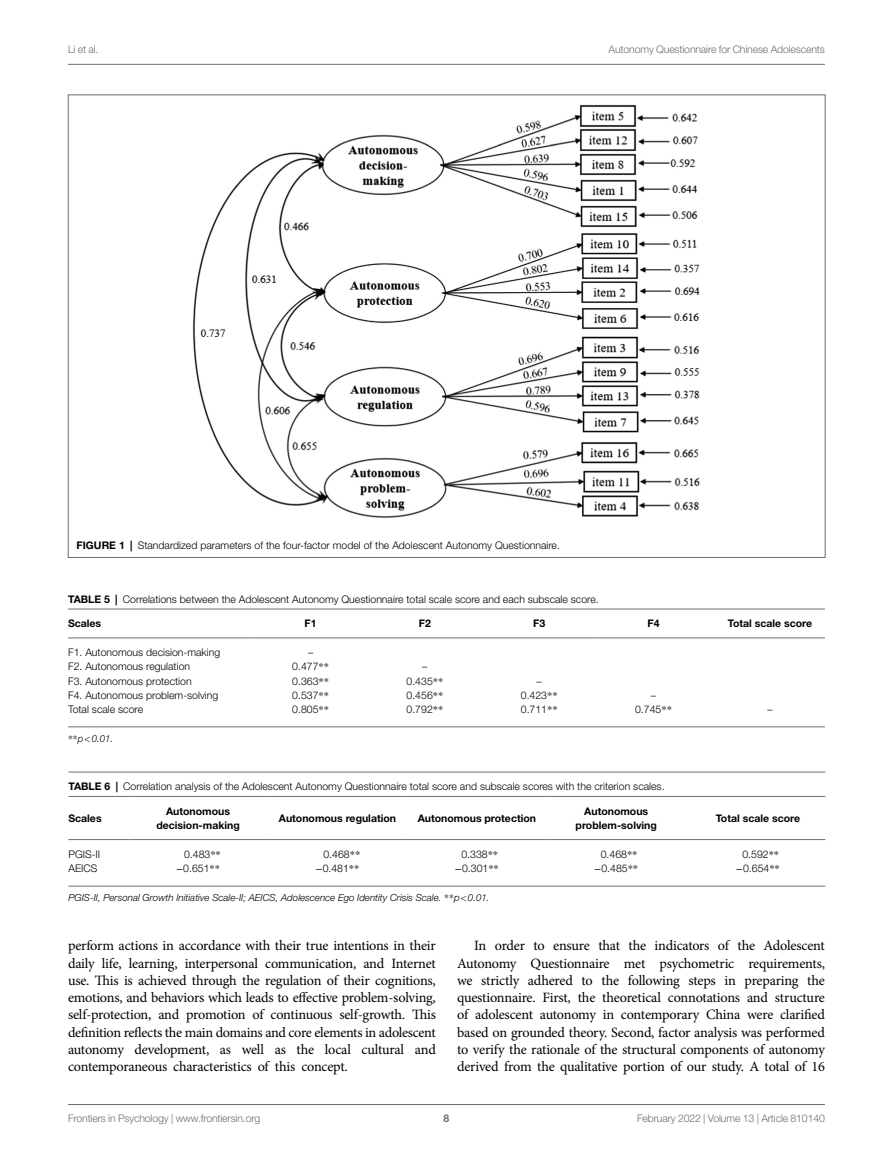
<style>
.page{position:relative;width:893px;height:1170px;background:#fff}
.page>*{position:absolute;margin:0;border:0;box-sizing:border-box;transform-origin:0 0}
.TEXT_FLUSH{font:14.25px/17.2px "Minion Pro";letter-spacing:-.02em;color:#000;text-align:justify}
.TEXT{font:14.25px/17.2px "Minion Pro";letter-spacing:-.015em;color:#000;text-align:justify}
.TB_TX{font:300 10.5px "Helvetica Neue LT Std";color:#000}
.TT_NO_RULE{font:300 10.5px "Helvetica Neue LT Std";color:#000}
.TB_CH{font:700 10.5px/14.2px "Helvetica Neue LT Std";color:#000;text-align:center}
.t1{font:300 10.5px "Helvetica Neue LT Std";letter-spacing:-.015em;color:#6d6e71}
.FIG_LEG{font:300 10.5px "Helvetica Neue LT Std";color:#000}
.t2{font:700 10.5px "Helvetica Neue LT Std";color:#6d6e71}
.TFN{font:italic 300 9.75px "Helvetica Neue LT Std";color:#000}
.s1{font-weight:700}
.s2{font-family:"STIX General";font-weight:400}
.s3{font-family:"STIX General";font-weight:400;font-style:normal}
</style>
<div class="page">
<hr style="left:68px;top:64px;width:757px;height:1px;background:#6d6e71">
<hr style="left:68px;top:1104px;width:757px;height:1px;background:#6d6e71">
<hr style="left:68px;top:771px;width:757px;height:1px;background:#6d6e71">
<hr style="left:68px;top:885px;width:757px;height:1px;background:#6d6e71">
<hr style="left:128px;top:796px;width:140px;height:1px;background:#6d6e71">
<hr style="left:128px;top:839px;width:140px;height:1px;background:#6d6e71">
<hr style="left:268px;top:796px;width:139px;height:1px;background:#6d6e71">
<hr style="left:268px;top:839px;width:139px;height:1px;background:#6d6e71">
<hr style="left:407px;top:796px;width:140px;height:1px;background:#6d6e71">
<hr style="left:407px;top:839px;width:140px;height:1px;background:#6d6e71">
<hr style="left:547px;top:796px;width:139px;height:1px;background:#6d6e71">
<hr style="left:547px;top:839px;width:139px;height:1px;background:#6d6e71">
<hr style="left:686px;top:796px;width:139px;height:1px;background:#6d6e71">
<hr style="left:686px;top:839px;width:139px;height:1px;background:#6d6e71">
<hr style="left:68px;top:796px;width:60px;height:1px;background:#6d6e71">
<hr style="left:68px;top:839px;width:60px;height:1px;background:#6d6e71">
<img style="left:193px;top:104px;width:507px;height:414px">
<hr style="left:68px;top:726px;width:757px;height:1px;background:#6d6e71">
<hr style="left:254px;top:608px;width:114px;height:1px;background:#6d6e71">
<hr style="left:254px;top:637px;width:114px;height:1px;background:#6d6e71">
<hr style="left:368px;top:608px;width:114px;height:1px;background:#6d6e71">
<hr style="left:368px;top:637px;width:114px;height:1px;background:#6d6e71">
<hr style="left:482px;top:608px;width:114px;height:1px;background:#6d6e71">
<hr style="left:482px;top:637px;width:114px;height:1px;background:#6d6e71">
<hr style="left:596px;top:608px;width:115px;height:1px;background:#6d6e71">
<hr style="left:596px;top:637px;width:115px;height:1px;background:#6d6e71">
<hr style="left:711px;top:608px;width:114px;height:1px;background:#6d6e71">
<hr style="left:711px;top:637px;width:114px;height:1px;background:#6d6e71">
<hr style="left:68px;top:608px;width:186px;height:1px;background:#6d6e71">
<hr style="left:68px;top:637px;width:186px;height:1px;background:#6d6e71">
<p class="t1" style="left:68px;top:42px;width:32px">Li et al.</p>
<p class="t1" style="left:609px;top:42px;width:218px">Autonomy Questionnaire for Chinese Adolescents</p>
<p class="FIG_LEG" style="left:77px;top:539px;width:485px"><span class="s1">FIGURE 1 |</span> Standardized parameters of the four-factor model of the Adolescent Autonomy Questionnaire.</p>
<p class="TT_NO_RULE" style="left:68px;top:592px;width:532px"><span class="s1">TABLE 5 |</span> Correlations between the Adolescent Autonomy Questionnaire total scale score and each subscale score.</p>
<p class="TB_CH" style="left:68px;top:616px;width:35px">Scales</p>
<p class="TB_CH" style="left:305px;top:616px;width:14px">F1</p>
<p class="TB_CH" style="left:419px;top:616px;width:14px">F2</p>
<p class="TB_CH" style="left:533px;top:616px;width:14px">F3</p>
<p class="TB_CH" style="left:647px;top:616px;width:14px">F4</p>
<p class="TB_CH" style="left:728px;top:616px;width:86px">Total scale score</p>
<p class="TB_TX" style="left:68px;top:646px;width:154px">F1. Autonomous decision-making</p>
<p class="TB_TX" style="left:308px;top:646px;width:7px">–</p>
<p class="TB_TX" style="left:68px;top:660px;width:124px">F2. Autonomous regulation</p>
<p class="TB_TX" style="left:292px;top:660px;width:38px">0.477<span class="s2">**</span></p>
<p class="TB_TX" style="left:422px;top:660px;width:7px">–</p>
<p class="TB_TX" style="left:68px;top:674px;width:125px">F3. Autonomous protection</p>
<p class="TB_TX" style="left:292px;top:674px;width:38px">0.363<span class="s2">**</span></p>
<p class="TB_TX" style="left:407px;top:674px;width:38px">0.435<span class="s2">**</span></p>
<p class="TB_TX" style="left:537px;top:674px;width:7px">–</p>
<p class="TB_TX" style="left:68px;top:688px;width:152px">F4. Autonomous problem-solving</p>
<p class="TB_TX" style="left:292px;top:688px;width:38px">0.537<span class="s2">**</span></p>
<p class="TB_TX" style="left:407px;top:688px;width:38px">0.456<span class="s2">**</span></p>
<p class="TB_TX" style="left:521px;top:688px;width:38px">0.423<span class="s2">**</span></p>
<p class="TB_TX" style="left:651px;top:688px;width:7px">–</p>
<p class="TB_TX" style="left:68px;top:703px;width:77px">Total scale score</p>
<p class="TB_TX" style="left:292px;top:703px;width:38px">0.805<span class="s2">**</span></p>
<p class="TB_TX" style="left:407px;top:703px;width:38px">0.792<span class="s2">**</span></p>
<p class="TB_TX" style="left:521px;top:703px;width:38px">0.711<span class="s2">**</span></p>
<p class="TB_TX" style="left:635px;top:703px;width:38px">0.745<span class="s2">**</span></p>
<p class="TB_TX" style="left:767px;top:703px;width:7px">–</p>
<p class="TFN" style="left:68px;top:732px;width:47px"><span class="s3">**</span>p&lt;0.01.</p>
<p class="TT_NO_RULE" style="left:68px;top:780px;width:598px"><span class="s1">TABLE 6 |</span> Correlation analysis of the Adolescent Autonomy Questionnaire total score and subscale scores with the criterion scales.</p>
<p class="TB_CH" style="left:68px;top:810px;width:35px">Scales</p>
<p class="TB_CH" style="left:156px;top:803px;width:85px">Autonomous decision-making</p>
<p class="TB_CH" style="left:279px;top:810px;width:119px">Autonomous regulation</p>
<p class="TB_CH" style="left:418px;top:810px;width:120px">Autonomous protection</p>
<p class="TB_CH" style="left:576px;top:803px;width:83px">Autonomous problem-solving</p>
<p class="TB_CH" style="left:716px;top:810px;width:86px">Total scale score</p>
<p class="TB_TX" style="left:68px;top:847px;width:33px">PGIS-II</p>
<p class="TB_TX" style="left:184px;top:847px;width:38px">0.483<span class="s2">**</span></p>
<p class="TB_TX" style="left:323px;top:847px;width:38px">0.468<span class="s2">**</span></p>
<p class="TB_TX" style="left:461px;top:847px;width:38px">0.338<span class="s2">**</span></p>
<p class="TB_TX" style="left:601px;top:847px;width:38px">0.468<span class="s2">**</span></p>
<p class="TB_TX" style="left:742px;top:847px;width:38px">0.592<span class="s2">**</span></p>
<p class="TB_TX" style="left:68px;top:862px;width:31px">AEICS</p>
<p class="TB_TX" style="left:176px;top:862px;width:45px"><span class="s2">−</span>0.651<span class="s2">**</span></p>
<p class="TB_TX" style="left:315px;top:862px;width:45px"><span class="s2">−</span>0.481<span class="s2">**</span></p>
<p class="TB_TX" style="left:455px;top:862px;width:45px"><span class="s2">−</span>0.301<span class="s2">**</span></p>
<p class="TB_TX" style="left:594px;top:862px;width:45px"><span class="s2">−</span>0.485<span class="s2">**</span></p>
<p class="TB_TX" style="left:736px;top:862px;width:45px"><span class="s2">−</span>0.654<span class="s2">**</span></p>
<p class="TFN" style="left:68px;top:891px;width:423px">PGIS-II, Personal Growth Initiative Scale-II; AEICS, Adolescence Ego Identity Crisis Scale. <span class="s3">**</span>p&lt;0.01.</p>
<p class="TEXT_FLUSH" style="left:68px;top:937px;width:369px">perform actions in accordance with their true intentions in their daily life, learning, interpersonal communication, and Internet use. This is achieved through the regulation of their cognitions, emotions, and behaviors which leads to effective problem-solving, self-protection, and promotion of continuous self-growth. This definition reflects the main domains and core elements in adolescent autonomy development, as well as the local cultural and contemporaneous characteristics of this concept.</p>
<p class="TEXT" style="left:457px;top:937px;width:369px;text-indent:17px">In order to ensure that the indicators of the Adolescent Autonomy Questionnaire met psychometric requirements, we strictly adhered to the following steps in preparing the questionnaire. First, the theoretical connotations and structure of adolescent autonomy in contemporary China were clarified based on grounded theory. Second, factor analysis was performed to verify the rationale of the structural components of autonomy derived from the qualitative portion of our study. A total of 16</p>
<p class="t1" style="left:68px;top:1111px;width:194px">Frontiers in Psychology | www.frontiersin.org</p>
<p class="t2" style="left:444px;top:1111px;width:7px">8</p>
<p class="t1" style="left:637px;top:1111px;width:189px">February 2022 | Volume 13 | Article 810140</p>
</div>
